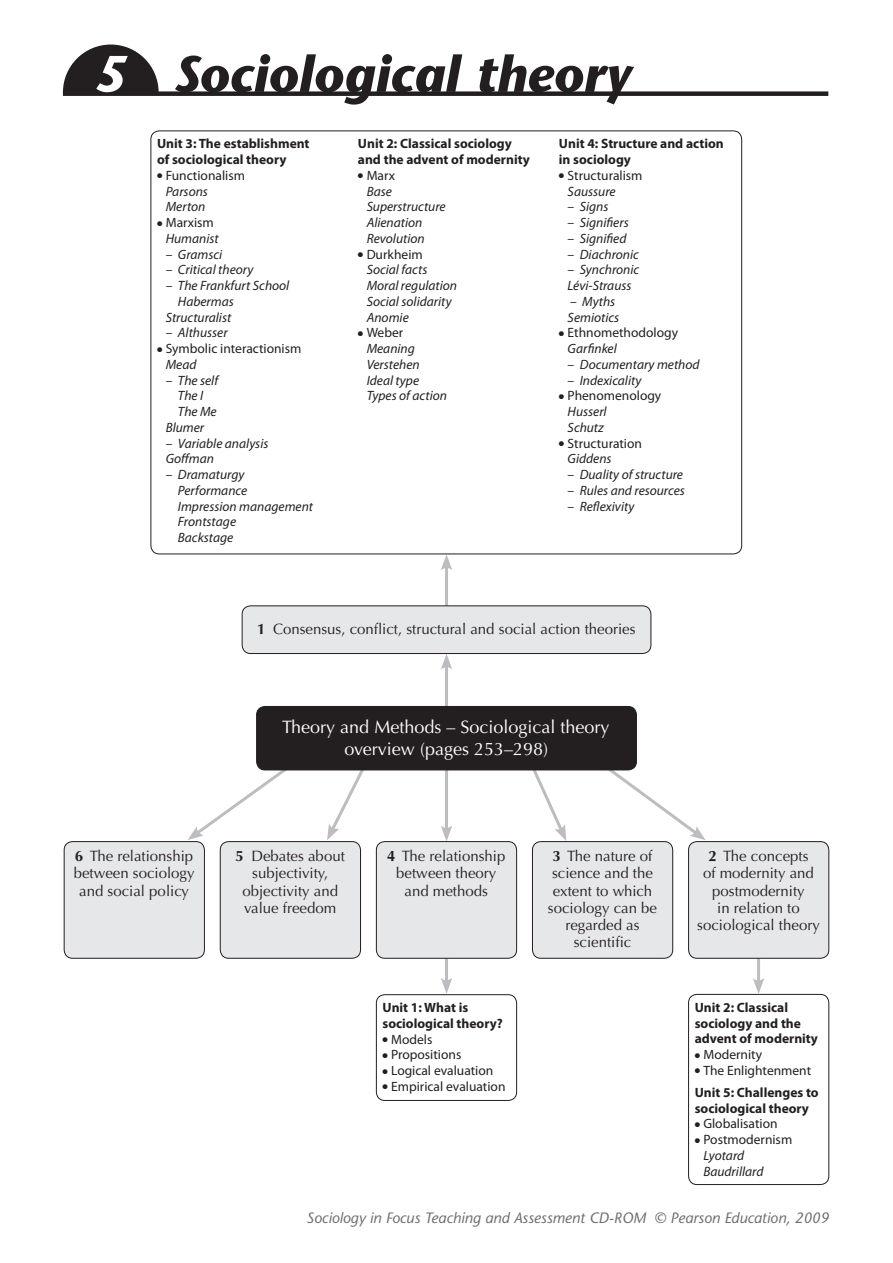
<style>
.page{position:relative;width:893px;height:1263px;background:#fff}
.page>*{position:absolute;margin:0;border:0;box-sizing:border-box;transform-origin:0 0}
.t1{font:italic 700 51px "Stone Sans Std";color:#231f20}
.t2{font:18px/21.6px "Optima";color:#fff;text-align:center}
.t3{font:15px/17.2px "Optima";color:#231f20;text-align:center}
.t4{font:italic 500 15px "Stone Sans Std";color:#6c6d70}
.t5{font:italic 13.5px/15.8px "Myriad Pro";color:#231f20}
.t6{font:700 13.5px/15.8px "Myriad Pro";color:#231f20}
.t7{font:13.5px/15.8px "Myriad Pro";color:#231f20}
.s1{color:#fff}
.s2{font-style:italic}
.s3{font-style:normal}
.s4{font-style:normal;color:#fff}
.s5{font-weight:700}
.s6{font-weight:400}
</style>
<div class="page">
<hr style="left:445px;top:745px;width:3px;height:86px;background:#bcbdc0">
<svg style="left:441px;top:826px;width:11px;height:15px"></svg>
<hr style="left:445px;top:664px;width:3px;height:74px;background:#bcbdc0">
<svg style="left:441px;top:654px;width:11px;height:15px"></svg>
<hr style="left:445px;top:909px;width:3px;height:74px;background:#bcbdc0">
<svg style="left:441px;top:978px;width:11px;height:16px"></svg>
<svg style="left:63px;top:45px;width:96px;height:46px"></svg>
<div style="left:63px;top:91px;width:765px;height:5px;background:#231f20"></div>
<div style="left:688px;top:994px;width:141px;height:191px;border:1px solid #231f20;border-radius:9px"></div>
<hr style="left:445px;top:565px;width:3px;height:60px;background:#bcbdc0">
<svg style="left:441px;top:554px;width:11px;height:16px"></svg>
<div style="left:242px;top:606px;width:409px;height:47px;background:#e6e7e9;border-radius:9px"></div>
<div style="left:242px;top:605px;width:409px;height:49px;border:1px solid #231f20;border-radius:9px"></div>
<hr style="left:757px;top:909px;width:3px;height:75px;background:#bcbdc0">
<svg style="left:753px;top:978px;width:11px;height:16px"></svg>
<div style="left:689px;top:841px;width:140px;height:117px;background:#e6e7e9;border-radius:9px"></div>
<div style="left:688px;top:841px;width:141px;height:118px;border:1px solid #231f20;border-radius:9px"></div>
<div style="left:220px;top:841px;width:140px;height:117px;background:#e6e7e9;border-radius:9px"></div>
<div style="left:220px;top:841px;width:141px;height:118px;border:1px solid #231f20;border-radius:9px"></div>
<div style="left:376px;top:994px;width:141px;height:107px;border:1px solid #231f20;border-radius:9px"></div>
<div style="left:376px;top:841px;width:141px;height:117px;background:#e6e7e9;border-radius:9px"></div>
<div style="left:376px;top:841px;width:141px;height:118px;border:1px solid #231f20;border-radius:9px"></div>
<div style="left:532px;top:841px;width:141px;height:117px;background:#e6e7e9;border-radius:9px"></div>
<div style="left:532px;top:841px;width:141px;height:118px;border:1px solid #231f20;border-radius:9px"></div>
<svg style="left:188px;top:706px;width:209px;height:134px"></svg>
<svg style="left:503px;top:706px;width:203px;height:135px"></svg>
<div style="left:257px;top:706px;width:379px;height:64px;background:#231f20;border-radius:9px"></div>
<div style="left:256px;top:706px;width:381px;height:64px;border:1px solid #231f20;border-radius:9px"></div>
<div style="left:64px;top:841px;width:140px;height:117px;background:#e6e7e9;border-radius:9px"></div>
<div style="left:64px;top:841px;width:141px;height:118px;border:1px solid #231f20;border-radius:9px"></div>
<h1 class="t1" style="left:95px;top:44px;width:538px"><span class="s1">5</span> Sociological theory</h1>
<p class="t6" style="left:157px;top:135px;width:154px">Unit 3: The establishment of sociological theory</p>
<p class="t7" style="left:166px;top:168px;width:81px;text-indent:-9px">● Functionalism<br><span class="s2">Parsons<br>Merton</span></p>
<p class="t5" style="left:166px;top:215px;width:55px;text-indent:-9px">● <span class="s3">Marxism<br></span>Humanist</p>
<p class="t5" style="left:166px;top:246px;width:58px"><span class="s3">–</span> Gramsci</p>
<p class="t5" style="left:166px;top:262px;width:89px"><span class="s3">–</span> Critical theory</p>
<p class="t5" style="left:166px;top:278px;width:125px"><span class="s3">–</span> The Frankfurt School</p>
<p class="t5" style="left:166px;top:294px;width:70px"><span class="s4">–</span> Habermas<br>Structuralist</p>
<p class="t5" style="left:166px;top:325px;width:63px"><span class="s3">–</span> Althusser</p>
<p class="t7" style="left:166px;top:341px;width:137px;text-indent:-9px">● Symbolic interactionism<br><span class="s2">Mead</span></p>
<p class="t5" style="left:166px;top:372px;width:54px"><span class="s3">–</span> The self</p>
<p class="t5" style="left:166px;top:388px;width:39px"><span class="s4">–</span> The I</p>
<p class="t5" style="left:166px;top:404px;width:53px"><span class="s4">–</span> The Me<br>Blumer</p>
<p class="t5" style="left:166px;top:435px;width:104px"><span class="s3">–</span> Variable analysis<br>Goffman</p>
<p class="t5" style="left:166px;top:467px;width:80px"><span class="s3">–</span> Dramaturgy</p>
<p class="t5" style="left:166px;top:483px;width:83px"><span class="s4">–</span> Performance</p>
<p class="t5" style="left:166px;top:498px;width:149px"><span class="s4">–</span> Impression management</p>
<p class="t5" style="left:166px;top:514px;width:72px"><span class="s4">–</span> Frontstage</p>
<p class="t5" style="left:166px;top:530px;width:69px"><span class="s4">–</span> Backstage</p>
<p class="t6" style="left:358px;top:135px;width:173px">Unit 2: Classical sociology and the advent of modernity</p>
<p class="t5" style="left:367px;top:168px;width:80px;text-indent:-9px">● <span class="s3">Marx<br></span>Base<br>Superstructure<br>Alienation<br>Revolution</p>
<p class="t5" style="left:367px;top:246px;width:92px;text-indent:-9px">● <span class="s3">Durkheim<br></span>Social facts<br>Moral regulation<br>Social solidarity<br>Anomie</p>
<p class="t5" style="left:367px;top:325px;width:82px;text-indent:-9px">● <span class="s3">Weber<br></span>Meaning<br>Verstehen<br>Ideal type<br>Types of action</p>
<p class="t6" style="left:559px;top:135px;width:166px">Unit 4: Structure and action in sociology</p>
<p class="t7" style="left:568px;top:168px;width:76px;text-indent:-9px">● Structuralism<br><span class="s2">Saussure</span></p>
<p class="t5" style="left:568px;top:199px;width:42px"><span class="s3">–</span> Signs</p>
<p class="t5" style="left:568px;top:215px;width:63px"><span class="s3">–</span> Signifiers</p>
<p class="t5" style="left:568px;top:231px;width:60px"><span class="s3">–</span> Signified</p>
<p class="t5" style="left:568px;top:246px;width:73px"><span class="s3">–</span> Diachronic</p>
<p class="t5" style="left:568px;top:262px;width:73px"><span class="s3">–</span> Synchronic<br>Lévi-Strauss</p>
<p class="t5" style="left:568px;top:294px;width:53px"><span class="s3">–</span> Myths<br>Semiotics</p>
<p class="t7" style="left:568px;top:325px;width:112px;text-indent:-9px">● Ethnomethodology<br><span class="s2">Garfinkel</span></p>
<p class="t5" style="left:568px;top:357px;width:134px"><span class="s3">–</span> Documentary method</p>
<p class="t5" style="left:568px;top:372px;width:75px"><span class="s3">–</span> Indexicality</p>
<p class="t7" style="left:568px;top:388px;width:95px;text-indent:-9px">● Phenomenology<br><span class="s2">Husserl<br>Schutz</span></p>
<p class="t7" style="left:568px;top:435px;width:76px;text-indent:-9px">● Structuration<br><span class="s2">Giddens</span></p>
<p class="t5" style="left:568px;top:467px;width:117px"><span class="s3">–</span> Duality of structure</p>
<p class="t5" style="left:568px;top:483px;width:119px"><span class="s3">–</span> Rules and resources</p>
<p class="t5" style="left:568px;top:498px;width:68px"><span class="s3">–</span> Reflexivity</p>
<p class="t3" style="left:257px;top:620px;width:380px"><span class="s5">1</span> Consensus, conflict, structural and social action theories</p>
<p class="t3" style="left:74px;top:848px;width:122px"><span class="s5">6</span> The relationship between sociology and social policy</p>
<h2 class="t2" style="left:282px;top:717px;width:329px">Theory and Methods – Sociological theory overview (pages 253–298)</h2>
<p class="t3" style="left:236px;top:848px;width:111px"><span class="s5">5</span> Debates about subjectivity, objectivity and value freedom</p>
<p class="t3" style="left:387px;top:848px;width:120px"><span class="s5">4</span> The relationship between theory and methods</p>
<p class="t3" style="left:548px;top:848px;width:111px"><span class="s5">3</span> The nature of science and the extent to which sociology can be regarded as scientific</p>
<p class="t3" style="left:697px;top:848px;width:124px"><span class="s5">2</span> The concepts<br>of modernity and postmodernity<br>in relation to sociological theory</p>
<p class="t6" style="left:382px;top:999px;width:122px">Unit 1: What is sociological theory?</p>
<p class="t7" style="left:382px;top:1031px;width:51px">● Models</p>
<p class="t7" style="left:382px;top:1047px;width:80px">● Propositions</p>
<p class="t7" style="left:382px;top:1063px;width:112px">● Logical evaluation</p>
<p class="t7" style="left:382px;top:1079px;width:125px">● Empirical evaluation</p>
<p class="t6" style="left:695px;top:999px;width:125px">Unit 2: Classical sociology and the advent of modernity</p>
<p class="t7" style="left:695px;top:1047px;width:69px">● Modernity</p>
<p class="t6" style="left:695px;top:1059px;width:126px;line-height:22.2px">● <span class="s6">The Enlightenment<br></span>Unit 5: Challenges to</p>
<p class="t6" style="left:695px;top:1100px;width:116px">sociological theory</p>
<p class="t7" style="left:695px;top:1116px;width:84px">● Globalisation</p>
<p class="t5" style="left:703px;top:1132px;width:90px;text-indent:-9px">● <span class="s3">Postmodernism<br></span>Lyotard<br>Baudrillard</p>
<p class="t4" style="left:307px;top:1209px;width:524px">Sociology in Focus Teaching and Assessment CD-ROM © Pearson Education, 2009</p>
</div>
